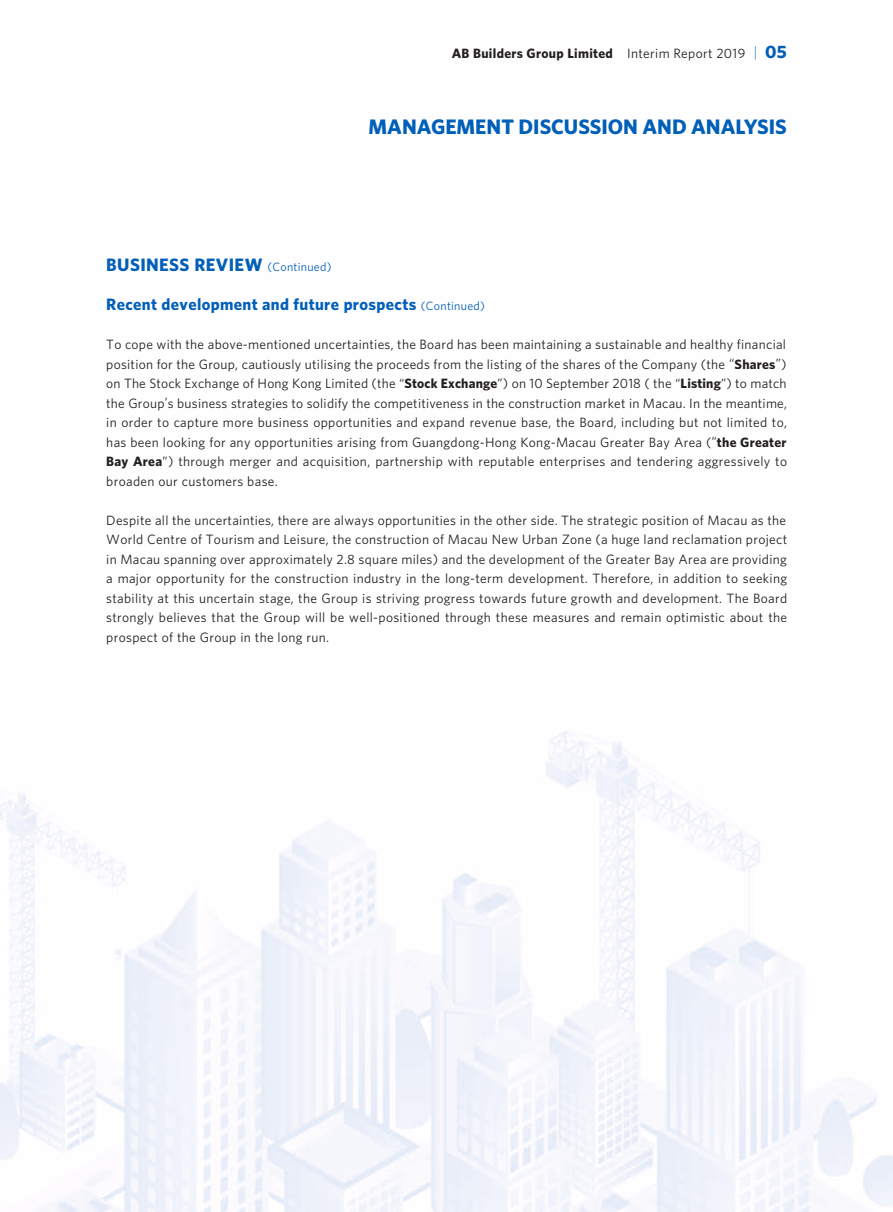
<style>
.page{position:relative;width:893px;height:1212px;background:#fff}
.page>*{position:absolute;margin:0;border:0;box-sizing:border-box;transform-origin:0 0}
.t1{font:700 21px "Whitney";color:#005fb9}
.t2{font:700 18px "Whitney";letter-spacing:.02em;color:#005fb9}
.t3{font:700 16.5px "Whitney";letter-spacing:.02em;color:#005fb9}
.t4{font:13.5px/19.5px "Whitney";letter-spacing:.025em;color:#231f20;text-align:justify}
.t5{font:700 13.5px "Whitney";letter-spacing:.025em;color:#231f20}
.s1{font-weight:400}
.s2{font-family:"M Hei HK";font-weight:300;color:#005fb9}
.s3{font-size:18px;color:#005fb9}
.s4{font-weight:400;font-size:12px}
.s5{font-weight:700}
</style>
<div class="page">
<img style="left:0;top:731px;width:893px;height:481px">
<p class="t5" style="left:452px;top:45px;width:336px">AB Builders Group Limited <span class="s1">Interim Report 2019</span> <span class="s2">︱</span> <span class="s3">05</span></p>
<h1 class="t1" style="left:369px;top:114px;width:420px">MANAGEMENT DISCUSSION AND ANALYSIS</h1>
<h2 class="t2" style="left:106px;top:254px;width:227px">BUSINESS REVIEW <span class="s4">(Continued)</span></h2>
<p class="t3" style="left:106px;top:294px;width:380px">Recent development and future prospects <span class="s4">(Continued)</span></p>
<p class="t4" style="left:106px;top:334px;width:682px">To cope with the above-mentioned uncertainties, the Board has been maintaining a sustainable and healthy financial position for the Group, cautiously utilising the proceeds from the listing of the shares of the Company (the “<span class="s5">Shares</span>”) on The Stock Exchange of Hong Kong Limited (the “<span class="s5">Stock Exchange</span>”) on 10 September 2018 ( the “<span class="s5">Listing</span>”) to match the Group’s business strategies to solidify the competitiveness in the construction market in Macau. In the meantime, in order to capture more business opportunities and expand revenue base, the Board, including but not limited to, has been looking for any opportunities arising from Guangdong-Hong Kong-Macau Greater Bay Area (“<span class="s5">the Greater Bay Area</span>”) through merger and acquisition, partnership with reputable enterprises and tendering aggressively to broaden our customers base.</p>
<p class="t4" style="left:106px;top:510px;width:682px">Despite all the uncertainties, there are always opportunities in the other side. The strategic position of Macau as the World Centre of Tourism and Leisure, the construction of Macau New Urban Zone (a huge land reclamation project in Macau spanning over approximately 2.8 square miles) and the development of the Greater Bay Area are providing a major opportunity for the construction industry in the long-term development. Therefore, in addition to seeking stability at this uncertain stage, the Group is striving progress towards future growth and development. The Board strongly believes that the Group will be well-positioned through these measures and remain optimistic about the prospect of the Group in the long run.</p>
</div>
